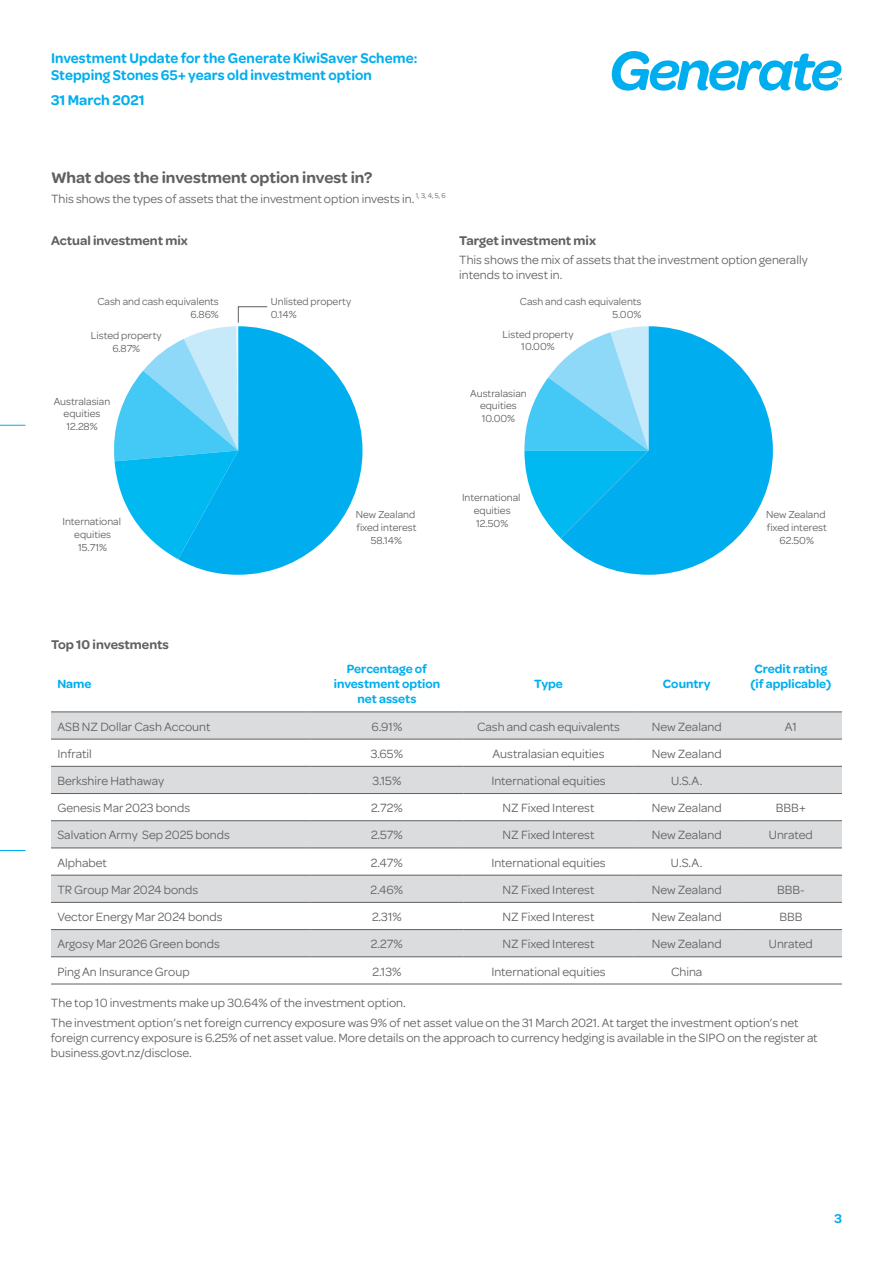
<style>
.page{position:relative;width:893px;height:1263px;background:#fff}
.page>*{position:absolute;margin:0;border:0;box-sizing:border-box;transform-origin:0 0}
.t1{font:600 16.5px "Omnes";color:#5f6062}
.t2{font:600 15px/16.5px "Omnes";letter-spacing:.005em;color:#00aeef;scale:.96 1}
.t3{font:600 15px "Omnes";letter-spacing:.005em;color:#00aeef}
.t4{font:600 13.5px "Omnes";color:#5f6062}
.t5{font:600 13.5px "Omnes";color:#00aeef}
.t6{font:12.75px/15px "Omnes";color:#5f6062}
.t7{font:600 12.75px/15px "Omnes";color:#00aeef;text-align:center}
.t8{font:10.8px/12.8px "Omnes";color:#5f6062;text-align:center}
</style>
<div class="page">
<svg style="left:612px;top:51px;width:230px;height:40px"></svg>
<svg style="left:0;top:425px;width:26px;height:1px"></svg>
<svg style="left:0;top:850px;width:26px;height:1px"></svg>
<svg style="left:178px;top:330px;width:184px;height:245px;fill:#00aeef"></svg>
<svg style="left:114px;top:306px;width:154px;height:253px"></svg>
<svg style="left:524px;top:362px;width:37px;height:176px"></svg>
<svg style="left:561px;top:326px;width:212px;height:249px;fill:#00aeef"></svg>
<svg style="left:51px;top:713px;width:791px;height:243px;fill:#dbdcdd"></svg>
<hr style="left:51px;top:766px;width:259px;height:1px;background:#5f6062">
<hr style="left:310px;top:766px;width:153px;height:1px;background:#5f6062">
<hr style="left:463px;top:766px;width:171px;height:1px;background:#5f6062">
<hr style="left:634px;top:766px;width:106px;height:1px;background:#5f6062">
<hr style="left:740px;top:766px;width:102px;height:1px;background:#5f6062">
<hr style="left:51px;top:793px;width:259px;height:1px;background:#5f6062">
<hr style="left:310px;top:793px;width:153px;height:1px;background:#5f6062">
<hr style="left:463px;top:793px;width:171px;height:1px;background:#5f6062">
<hr style="left:634px;top:793px;width:106px;height:1px;background:#5f6062">
<hr style="left:740px;top:793px;width:102px;height:1px;background:#5f6062">
<hr style="left:51px;top:820px;width:259px;height:1px;background:#5f6062">
<hr style="left:310px;top:820px;width:153px;height:1px;background:#5f6062">
<hr style="left:463px;top:820px;width:171px;height:1px;background:#5f6062">
<hr style="left:634px;top:820px;width:106px;height:1px;background:#5f6062">
<hr style="left:740px;top:820px;width:102px;height:1px;background:#5f6062">
<hr style="left:51px;top:848px;width:259px;height:1px;background:#5f6062">
<hr style="left:310px;top:848px;width:153px;height:1px;background:#5f6062">
<hr style="left:463px;top:848px;width:171px;height:1px;background:#5f6062">
<hr style="left:634px;top:848px;width:106px;height:1px;background:#5f6062">
<hr style="left:740px;top:848px;width:102px;height:1px;background:#5f6062">
<hr style="left:51px;top:875px;width:259px;height:1px;background:#5f6062">
<hr style="left:310px;top:875px;width:153px;height:1px;background:#5f6062">
<hr style="left:463px;top:875px;width:171px;height:1px;background:#5f6062">
<hr style="left:634px;top:875px;width:106px;height:1px;background:#5f6062">
<hr style="left:740px;top:875px;width:102px;height:1px;background:#5f6062">
<hr style="left:51px;top:902px;width:259px;height:1px;background:#5f6062">
<hr style="left:310px;top:902px;width:153px;height:1px;background:#5f6062">
<hr style="left:463px;top:902px;width:171px;height:1px;background:#5f6062">
<hr style="left:634px;top:902px;width:106px;height:1px;background:#5f6062">
<hr style="left:740px;top:902px;width:102px;height:1px;background:#5f6062">
<hr style="left:51px;top:929px;width:259px;height:1px;background:#5f6062">
<hr style="left:310px;top:929px;width:153px;height:1px;background:#5f6062">
<hr style="left:463px;top:929px;width:171px;height:1px;background:#5f6062">
<hr style="left:634px;top:929px;width:106px;height:1px;background:#5f6062">
<hr style="left:740px;top:929px;width:102px;height:1px;background:#5f6062">
<hr style="left:51px;top:956px;width:259px;height:1px;background:#5f6062">
<hr style="left:310px;top:956px;width:153px;height:1px;background:#5f6062">
<hr style="left:463px;top:956px;width:171px;height:1px;background:#5f6062">
<hr style="left:634px;top:956px;width:106px;height:1px;background:#5f6062">
<hr style="left:740px;top:956px;width:102px;height:1px;background:#5f6062">
<hr style="left:51px;top:984px;width:259px;height:1px;background:#5f6062">
<hr style="left:310px;top:984px;width:153px;height:1px;background:#5f6062">
<hr style="left:463px;top:984px;width:171px;height:1px;background:#5f6062">
<hr style="left:634px;top:984px;width:106px;height:1px;background:#5f6062">
<hr style="left:740px;top:984px;width:102px;height:1px;background:#5f6062">
<hr style="left:51px;top:712px;width:259px;height:1px;background:#5f6062">
<hr style="left:310px;top:712px;width:153px;height:1px;background:#5f6062">
<hr style="left:463px;top:712px;width:171px;height:1px;background:#5f6062">
<hr style="left:634px;top:712px;width:106px;height:1px;background:#5f6062">
<hr style="left:740px;top:712px;width:102px;height:1px;background:#5f6062">
<hr style="left:51px;top:739px;width:259px;height:1px;background:#5f6062">
<hr style="left:310px;top:739px;width:153px;height:1px;background:#5f6062">
<hr style="left:463px;top:739px;width:171px;height:1px;background:#5f6062">
<hr style="left:634px;top:739px;width:106px;height:1px;background:#5f6062">
<hr style="left:740px;top:739px;width:102px;height:1px;background:#5f6062">
<p class="t2" style="left:51px;top:50px;width:383px">Investment Update for the Generate KiwiSaver Scheme:<br>Stepping Stones 65+ years old investment option</p>
<p class="t3" style="left:51px;top:91px;width:95px">31 March 2021</p>
<p class="t1" style="left:51px;top:168px;width:323px">What does the investment option invest in?</p>
<p class="t6" style="left:51px;top:191px;width:396px">This shows the types of assets that the investment option invests in. <sup>1,</sup> <sup>3,</sup> <sup>4,</sup> <sup>5,</sup> <sup>6</sup></p>
<p class="t4" style="left:51px;top:232px;width:138px">Actual investment mix</p>
<p class="t4" style="left:459px;top:232px;width:138px">Target investment mix</p>
<p class="t6" style="left:459px;top:252px;width:350px">This shows the mix of assets that the investment option generally intends to invest in.</p>
<p class="t8" style="left:97px;top:295px;width:123px;text-align:right">Cash and cash equivalents<br>6.86%</p>
<p class="t8" style="left:271px;top:295px;width:82px;text-align:left">Unlisted property<br>0.14%</p>
<p class="t8" style="left:91px;top:329px;width:72px">Listed property<br>6.87%</p>
<p class="t8" style="left:54px;top:395px;width:58px">Australasian equities<br>12.28%</p>
<p class="t8" style="left:62px;top:515px;width:60px">International equities<br>15.71%</p>
<p class="t8" style="left:356px;top:508px;width:62px">New Zealand fixed interest<br>58.14%</p>
<p class="t8" style="left:520px;top:295px;width:123px;text-align:right">Cash and cash equivalents<br>5.00%</p>
<p class="t8" style="left:503px;top:328px;width:72px">Listed property<br>10.00%</p>
<p class="t8" style="left:470px;top:387px;width:58px">Australasian equities<br>10.00%</p>
<p class="t8" style="left:462px;top:491px;width:60px">International equities<br>12.50%</p>
<p class="t4" style="left:51px;top:636px;width:119px">Top 10 investments</p>
<p class="t7" style="left:57px;top:677px;width:36px">Name</p>
<p class="t7" style="left:334px;top:662px;width:108px">Percentage of investment option net assets</p>
<p class="t7" style="left:534px;top:677px;width:30px">Type</p>
<p class="t7" style="left:663px;top:677px;width:49px">Country</p>
<p class="t8" style="left:766px;top:508px;width:62px">New Zealand fixed interest<br>62.50%</p>
<p class="t7" style="left:750px;top:662px;width:82px">Credit rating (if applicable)</p>
<p class="t6" style="left:57px;top:719px;width:155px">ASB NZ Dollar Cash Account</p>
<p class="t6" style="left:371px;top:719px;width:32px">6.91%</p>
<p class="t6" style="left:477px;top:719px;width:145px">Cash and cash equivalents</p>
<p class="t6" style="left:652px;top:719px;width:71px">New Zealand</p>
<p class="t6" style="left:785px;top:719px;width:14px">A1</p>
<p class="t6" style="left:57px;top:746px;width:36px">Infratil</p>
<p class="t6" style="left:371px;top:746px;width:34px">3.65%</p>
<p class="t6" style="left:493px;top:746px;width:113px">Australasian equities</p>
<p class="t6" style="left:652px;top:746px;width:71px">New Zealand</p>
<p class="t6" style="left:57px;top:773px;width:108px">Berkshire Hathaway</p>
<p class="t6" style="left:372px;top:773px;width:30px">3.15%</p>
<p class="t6" style="left:491px;top:773px;width:116px">International equities</p>
<p class="t6" style="left:671px;top:773px;width:33px">U.S.A.</p>
<p class="t6" style="left:57px;top:800px;width:134px">Genesis Mar 2023 bonds</p>
<p class="t6" style="left:371px;top:800px;width:33px">2.72%</p>
<p class="t6" style="left:502px;top:800px;width:93px">NZ Fixed Interest</p>
<p class="t6" style="left:652px;top:800px;width:71px">New Zealand</p>
<p class="t6" style="left:776px;top:800px;width:31px">BBB+</p>
<p class="t6" style="left:57px;top:828px;width:174px">Salvation Army Sep 2025 bonds</p>
<p class="t6" style="left:371px;top:828px;width:33px">2.57%</p>
<p class="t6" style="left:502px;top:828px;width:93px">NZ Fixed Interest</p>
<p class="t6" style="left:652px;top:828px;width:71px">New Zealand</p>
<p class="t6" style="left:769px;top:828px;width:46px">Unrated</p>
<p class="t6" style="left:57px;top:855px;width:51px">Alphabet</p>
<p class="t6" style="left:371px;top:855px;width:33px">2.47%</p>
<p class="t6" style="left:491px;top:855px;width:116px">International equities</p>
<p class="t6" style="left:671px;top:855px;width:33px">U.S.A.</p>
<p class="t6" style="left:57px;top:882px;width:142px">TR Group Mar 2024 bonds</p>
<p class="t6" style="left:371px;top:882px;width:34px">2.46%</p>
<p class="t6" style="left:502px;top:882px;width:93px">NZ Fixed Interest</p>
<p class="t6" style="left:652px;top:882px;width:71px">New Zealand</p>
<p class="t6" style="left:777px;top:882px;width:29px">BBB-</p>
<p class="t6" style="left:57px;top:909px;width:167px">Vector Energy Mar 2024 bonds</p>
<p class="t6" style="left:372px;top:909px;width:31px">2.31%</p>
<p class="t6" style="left:502px;top:909px;width:93px">NZ Fixed Interest</p>
<p class="t6" style="left:652px;top:909px;width:71px">New Zealand</p>
<p class="t6" style="left:779px;top:909px;width:25px">BBB</p>
<p class="t6" style="left:57px;top:936px;width:164px">Argosy Mar 2026 Green bonds</p>
<p class="t6" style="left:371px;top:936px;width:33px">2.27%</p>
<p class="t6" style="left:502px;top:936px;width:93px">NZ Fixed Interest</p>
<p class="t6" style="left:652px;top:936px;width:71px">New Zealand</p>
<p class="t6" style="left:769px;top:936px;width:46px">Unrated</p>
<p class="t6" style="left:57px;top:964px;width:134px">Ping An Insurance Group</p>
<p class="t6" style="left:372px;top:964px;width:31px">2.13%</p>
<p class="t6" style="left:491px;top:964px;width:116px">International equities</p>
<p class="t6" style="left:671px;top:964px;width:33px">China</p>
<p class="t6" style="left:51px;top:994px;width:749px;line-height:19.2px">The top 10 investments make up 30.64% of the investment option.<br>The investment option’s net foreign currency exposure was 9% of net asset value on the 31 March 2021. At target the investment option’s net</p>
<p class="t6" style="left:51px;top:1030px;width:768px">foreign currency exposure is 6.25% of net asset value. More details on the approach to currency hedging is available in the SIPO on the register at business.govt.nz/disclose.</p>
<p class="t5" style="left:834px;top:1210px;width:9px">3</p>
</div>
